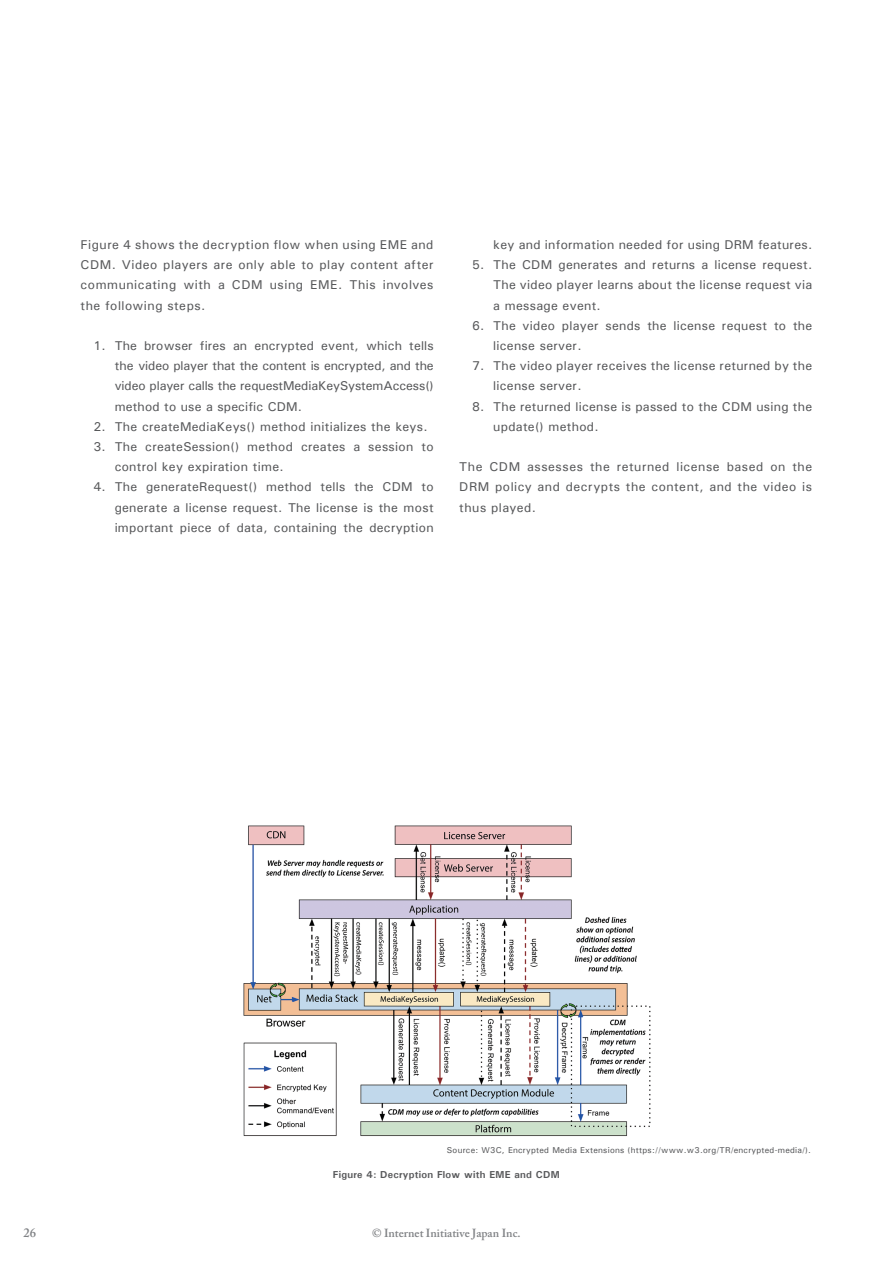
<style>
.page{position:relative;width:893px;height:1263px;background:#fff}
.page>*{position:absolute;margin:0;border:0;box-sizing:border-box;transform-origin:0 0}
.本文{font:500 12.75px/20.2px "Univers";letter-spacing:.02em;color:#57585a;text-align:justify}
.t1{font:600 12.75px "Adobe Caslon Pro";color:#808285}
.t2{font:600 11.7px "Adobe Caslon Pro";color:#808285}
.図{font:700 10.05px "Univers";letter-spacing:.025em;color:#57585a}
.図-2{font:500 8.55px "Univers";letter-spacing:.025em;color:#57585a}
</style>
<div class="page">
<img style="left:243px;top:825px;width:408px;height:311px">
<p class="本文" style="left:81px;top:234px;width:354px">Figure 4 shows the decryption flow when using EME and CDM. Video players are only able to play content after communicating with a CDM using EME. This involves the following steps.</p>
<p class="本文" style="left:115px;top:335px;width:321px;text-indent:-21px">1. The browser fires an encrypted event, which tells the video player that the content is encrypted, and the video player calls the requestMediaKeySystemAccess() method to use a specific CDM.</p>
<p class="本文" style="left:93px;top:416px;width:336px">2. The createMediaKeys() method initializes the keys.</p>
<p class="本文" style="left:115px;top:436px;width:320px;text-indent:-21px">3. The createSession() method creates a session to control key expiration time.</p>
<p class="本文" style="left:115px;top:477px;width:321px;text-indent:-21px">4. The generateRequest() method tells the CDM to generate a license request. The license is the most important piece of data, containing the decryption</p>
<p class="本文" style="left:493px;top:234px;width:321px">key and information needed for using DRM features.</p>
<p class="本文" style="left:493px;top:254px;width:321px;text-indent:-21px">5. The CDM generates and returns a license request.<br>The video player learns about the license request via a message event.</p>
<p class="本文" style="left:493px;top:315px;width:321px;text-indent:-21px">6. The video player sends the license request to the license server.</p>
<p class="本文" style="left:493px;top:355px;width:320px;text-indent:-21px">7. The video player receives the license returned by the license server.</p>
<p class="本文" style="left:493px;top:396px;width:321px;text-indent:-21px">8. The returned license is passed to the CDM using the update() method.</p>
<p class="本文" style="left:459px;top:456px;width:354px">The CDM assesses the returned license based on the DRM policy and decrypts the content, and the video is thus played.</p>
<p class="t1" style="left:23px;top:1225px;width:14px">26</p>
<p class="図-2" style="left:447px;top:1144px;width:366px">Source: W3C, Encrypted Media Extensions (https://www.w3.org/TR/encrypted-media/).</p>
<p class="図" style="left:333px;top:1168px;width:228px">Figure 4: Decryption Flow with EME and CDM</p>
<p class="t2" style="left:372px;top:1226px;width:150px">© Internet Initiative Japan Inc.</p>
</div>
